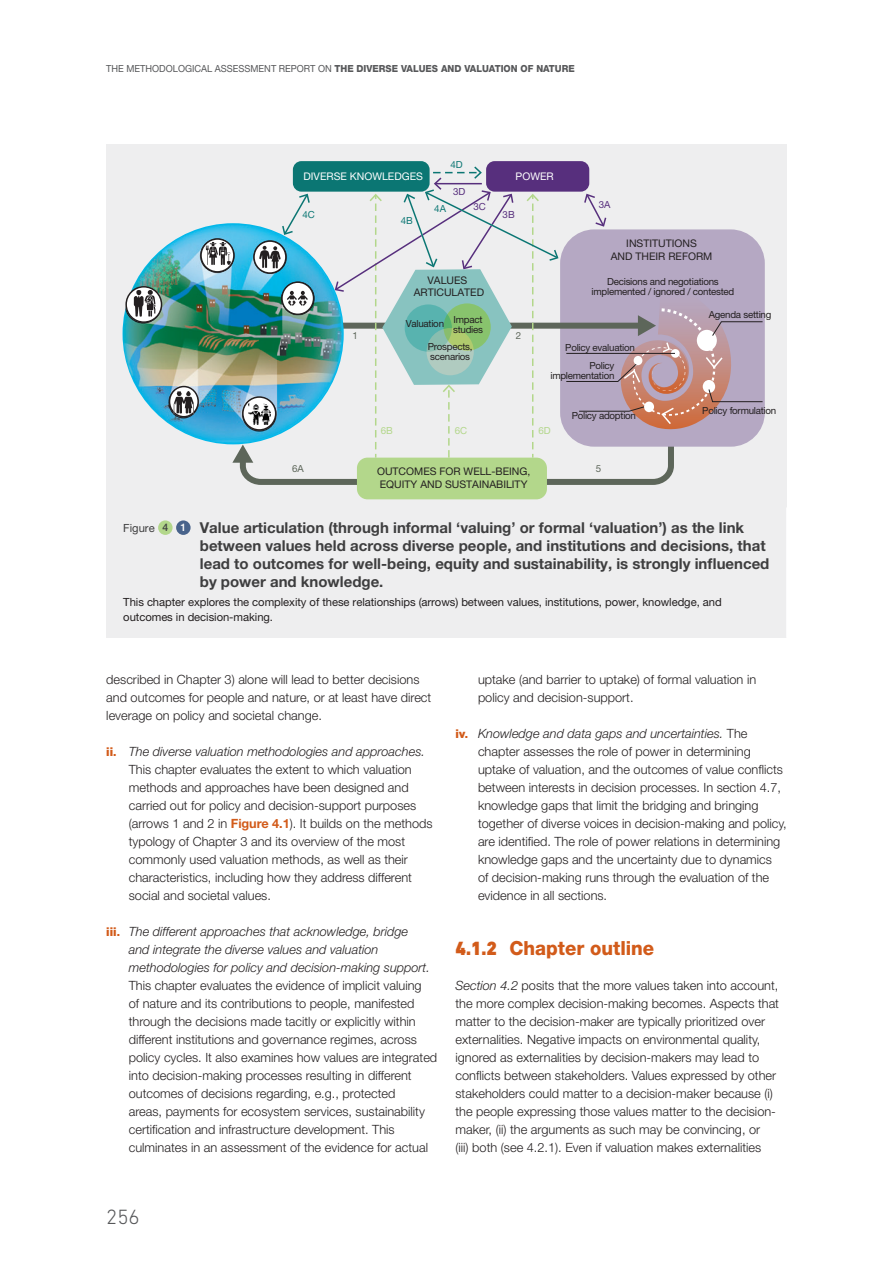
<style>
.page{position:relative;width:893px;height:1263px;background:#fff}
.page>*{position:absolute;margin:0;border:0;box-sizing:border-box;transform-origin:0 0}
.t1{font:300 21px "DIN Next LT Pro";color:#57585a}
.t2{font:800 19.5px "Helvetica Neue LT Pro";color:#d25b1a;scale:.95 1}
.t3{font:700 15px/18px "Helvetica Neue LT Pro";color:#3e3e3f}
.t4{font:300 12.75px/18px "Helvetica Neue LT Std";color:#231f20}
.t5{font:300 12.75px/18px "Helvetica Neue LT Pro";color:#231f20}
.t6{font:italic 300 12.75px/18px "Helvetica Neue LT Std";color:#231f20}
.t7{font:11.25px/15px "Helvetica Neue LT Pro";letter-spacing:-.005em;color:#231f20}
.t8{font:10.5px/12.6px "Helvetica Neue LT Pro";color:#231f20;text-align:center}
.t9{font:10.5px "Helvetica Neue LT Pro";color:#fff}
.t10{font:9.75px/9.8px "Helvetica Neue LT Pro";letter-spacing:-.025em;color:#231f20;text-align:right}
.t11{font:800 9.75px "Helvetica Neue LT Pro";color:#57585a;scale:.95 1}
.t12{font:9.75px "Helvetica Neue LT Pro";color:#0b7673}
.t13{font:9.75px "Helvetica Neue LT Pro";color:#572f7d}
.t14{font:9.75px "Helvetica Neue LT Pro";color:#b3d78b}
.t15{font:9.75px "Helvetica Neue LT Pro";color:#5d665a}
.s1{font-weight:400}
.s2{font-weight:400;font-size:11.25px}
.s3{font-weight:500;font-size:10.5px}
.s4{font-weight:500;font-size:10.5px;color:#fff}
.s5{font-family:"DIN Next LT Pro";font-weight:800;color:#d25b1a}
.s6{font-style:italic}
.s7{font-weight:700;color:#d25b1a}
.s8{font-family:"DIN Next LT Pro";font-weight:800;font-style:normal;color:#d25b1a}
.s9{font-family:"DIN Next LT Pro";font-weight:900}
</style>
<div class="page">
<div style="left:107px;top:145px;width:680px;height:364px;background:#eeeeef"></div>
<div style="left:293px;top:161px;width:137px;height:31px;background:#0b7673;border-radius:9px"></div>
<div style="left:486px;top:161px;width:103px;height:31px;background:#572f7d;border-radius:9px"></div>
<div style="left:357px;top:458px;width:190px;height:41px;background:#b3d78b;border-radius:11px"></div>
<img style="left:123px;top:223px;width:221px;height:221px;border-radius:111px">
<svg style="left:170px;top:387px;width:28px;height:30px"></svg>
<div style="left:169px;top:386px;width:30px;height:31px;border:2px solid #231f20;border-radius:50%"></div>
<svg style="left:174px;top:391px;width:20px;height:22px"></svg>
<svg style="left:201px;top:239px;width:33px;height:33px"></svg>
<div style="left:200px;top:238px;width:35px;height:35px;border:2px solid #231f20;border-radius:50%"></div>
<svg style="left:126px;top:287px;width:36px;height:35px"></svg>
<div style="left:125px;top:286px;width:37px;height:37px;border:2px solid #231f20;border-radius:50%"></div>
<svg style="left:134px;top:290px;width:22px;height:27px"></svg>
<svg style="left:206px;top:166px;width:557px;height:319px"></svg>
<div style="left:106px;top:507px;width:681px;height:131px;background:#eeeeef"></div>
<hr style="left:786px;top:507px;width:1px;height:131px;background:#fff">
<div style="left:158px;top:520px;width:15px;height:15px;background:#b3d78b;border-radius:50%"></div>
<div style="left:176px;top:520px;width:15px;height:15px;background:#48638b;border-radius:50%"></div>
<p class="t11" style="left:106px;top:63px;width:495px"><span class="s1">THE METHODOLOGICAL ASSESSMENT REPORT ON</span> THE DIVERSE VALUES AND VALUATION OF NATURE</p>
<p class="t12" style="left:450px;top:159px;width:14px">4D</p>
<p class="t9" style="left:304px;top:170px;width:121px">DIVERSE KNOWLEDGES</p>
<p class="t9" style="left:516px;top:170px;width:40px">POWER</p>
<p class="t12" style="left:302px;top:208px;width:14px">4C</p>
<p class="t12" style="left:401px;top:215px;width:14px">4B</p>
<p class="t13" style="left:453px;top:186px;width:14px">3D</p>
<p class="t12" style="left:434px;top:202px;width:13px">4A</p>
<p class="t13" style="left:473px;top:201px;width:14px">3C</p>
<p class="t13" style="left:503px;top:208px;width:14px">3B</p>
<p class="t8" style="left:414px;top:274px;width:72px">VALUES<br>ARTICULATED</p>
<p class="t10" style="left:406px;top:319px;width:78px">Valuation Impact</p>
<p class="t10" style="left:428px;top:321px;width:57px;line-height:17px;text-align:left;text-indent:25px">studies<br>Prospects,</p>
<p class="t10" style="left:430px;top:351px;width:41px">scenarios</p>
<p class="t15" style="left:353px;top:330px;width:7px">1</p>
<p class="t15" style="left:516px;top:330px;width:7px">2</p>
<p class="t13" style="left:599px;top:199px;width:13px">3A</p>
<p class="t8" style="left:611px;top:237px;width:103px">INSTITUTIONS<br>AND THEIR REFORM</p>
<p class="t10" style="left:592px;top:277px;width:144px;text-align:center">Decisions and negotiations implemented / ignored / contested</p>
<p class="t10" style="left:565px;top:342px;width:71px">Policy evaluation</p>
<p class="t10" style="left:550px;top:360px;width:66px">Policy implementation</p>
<p class="t10" style="left:572px;top:411px;width:66px">Policy adoption</p>
<p class="t10" style="left:709px;top:309px;width:64px">Agenda setting</p>
<p class="t10" style="left:702px;top:406px;width:76px">Policy formulation</p>
<p class="t14" style="left:381px;top:425px;width:14px">6B</p>
<p class="t14" style="left:455px;top:425px;width:14px">6C</p>
<p class="t14" style="left:538px;top:425px;width:14px">6D</p>
<p class="t15" style="left:292px;top:463px;width:13px">6A</p>
<p class="t15" style="left:596px;top:463px;width:7px">5</p>
<p class="t8" style="left:377px;top:465px;width:155px;text-align:left">OUTCOMES FOR WELL-BEING,<br>EQUITY AND SUSTAINABILITY</p>
<p class="t3" style="left:200px;top:518px;width:571px;text-indent:-77px"><span class="s2">Figure</span> <span class="s3">4</span> <span class="s4">1</span> Value articulation (through informal ‘valuing’ or formal ‘valuation’) as the link between values held across diverse people, and institutions and decisions, that lead to outcomes for well-being, equity and sustainability, is strongly influenced by power and knowledge.</p>
<p class="t7" style="left:123px;top:594px;width:600px">This chapter explores the complexity of these relationships (arrows) between values, institutions, power, knowledge, and outcomes in decision-making.</p>
<p class="t5" style="left:106px;top:670px;width:327px">described in Chapter 3) alone will lead to better decisions and outcomes for people and nature, or at least have direct leverage on policy and societal change.</p>
<p class="t4" style="left:129px;top:742px;width:305px;text-indent:-23px"><span class="s5">ii.</span> <span class="s6">The diverse valuation methodologies and approaches.<br></span>This chapter evaluates the extent to which valuation methods and approaches have been designed and carried out for policy and decision-support purposes (arrows 1 and 2 in <span class="s7">Figure 4.1</span>). It builds on the methods typology of Chapter 3 and its overview of the most commonly used valuation methods, as well as their characteristics, including how they address different social and societal values.</p>
<p class="t6" style="left:129px;top:922px;width:303px;text-indent:-23px"><span class="s8">iii.</span> The different approaches that acknowledge, bridge and integrate the diverse values and valuation methodologies for policy and decision-making support.</p>
<p class="t4" style="left:129px;top:976px;width:310px">This chapter evaluates the evidence of implicit valuing<br>of nature and its contributions to people, manifested through the decisions made tacitly or explicitly within different institutions and governance regimes, across policy cycles. It also examines how values are integrated into decision-making processes resulting in different outcomes of decisions regarding, e.g., protected<br>areas, payments for ecosystem services, sustainability certification and infrastructure development. This culminates in an assessment of the evidence for actual</p>
<p class="t4" style="left:478px;top:670px;width:280px">uptake (and barrier to uptake) of formal valuation in policy and decision-support.</p>
<p class="t4" style="left:478px;top:724px;width:310px;text-indent:-23px"><span class="s5">iv.</span> <span class="s6">Knowledge and data gaps and uncertainties.</span> The chapter assesses the role of power in determining uptake of valuation, and the outcomes of value conflicts between interests in decision processes. In section 4.7, knowledge gaps that limit the bridging and bringing together of diverse voices in decision-making and policy, are identified. The role of power relations in determining knowledge gaps and the uncertainty due to dynamics<br>of decision-making runs through the evaluation of the evidence in all sections.</p>
<h2 class="t2" style="left:455px;top:936px;width:211px"><span class="s9">4.1.2</span> Chapter outline</h2>
<p class="t5" style="left:455px;top:976px;width:325px"><span class="s6">Section 4.2</span> posits that the more values taken into account, the more complex decision-making becomes. Aspects that matter to the decision-maker are typically prioritized over externalities. Negative impacts on environmental quality, ignored as externalities by decision-makers may lead to conflicts between stakeholders. Values expressed by other stakeholders could matter to a decision-maker because (i) the people expressing those values matter to the decision&shy;maker, (ii) the arguments as such may be convincing, or<br>(iii) both (see 4.2.1). Even if valuation makes externalities</p>
<h1 class="t1" style="left:106px;top:1205px;width:35px">256</h1>
</div>
